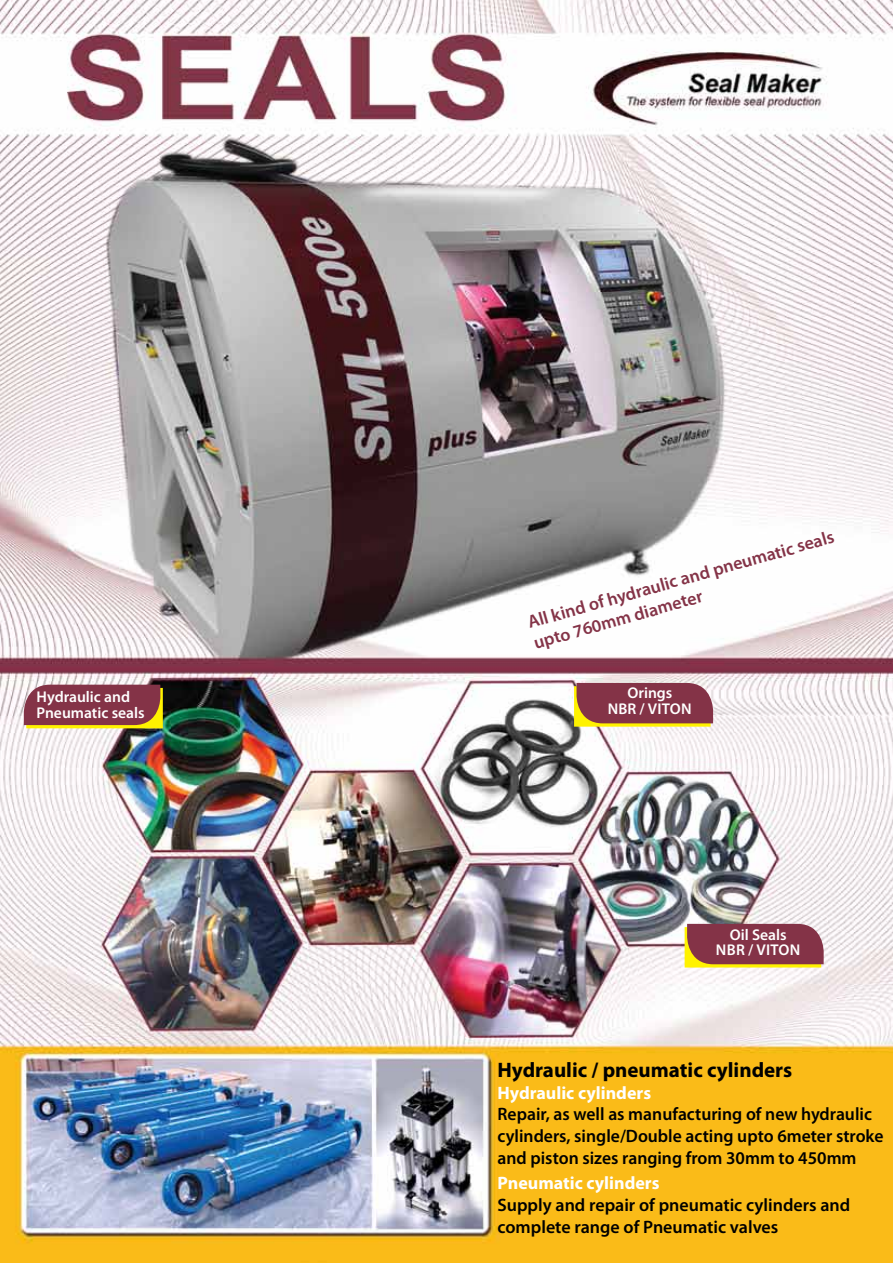
<style>
.page{position:relative;width:893px;height:1263px;background:#fff}
.page>*{position:absolute;margin:0;border:0;box-sizing:border-box;transform-origin:0 0}
.t1{font:700 21px "Myriad Pro";color:#000}
.t2{font:600 18px/21.6px "Myriad Pro";color:#000}
.t3{font:600 18px/21.3px "Myriad Pro";color:#843347}
.t4{font:700 18px "Myriad Pro";color:#fff}
.t5{font:600 15.6px/15.6px "Myriad Pro";color:#fff}
</style>
<div class="page">
<img style="left:0;top:0;width:893px;height:1263px">
<svg style="left:24px;top:685px;width:139px;height:43px;background:#934b43"></svg>
<svg style="left:574px;top:683px;width:139px;height:44px;background:#954e44"></svg>
<svg style="left:685px;top:924px;width:139px;height:43px;background:#934b44"></svg>
<p class="t3" style="left:525px;top:612px;width:319px;rotate:-16deg">All kind of hydraulic and pneumatic seals upto 760mm diameter</p>
<p class="t5" style="left:37px;top:689px;width:110px">Hydraulic and<br>Pneumatic seals</p>
<p class="t5" style="left:608px;top:685px;width:66px;text-indent:19px">Orings<br>NBR / Viton</p>
<p class="t5" style="left:716px;top:926px;width:72px;text-indent:14px">Oil Seals<br>Nbr / Viton</p>
<p class="t1" style="left:497px;top:1056px;width:296px">Hydraulic / pneumatic cylinders</p>
<p class="t4" style="left:497px;top:1081px;width:155px">Hydraulic cylinders</p>
<p class="t2" style="left:497px;top:1103px;width:388px">Repair, as well as manufacturing of new hydraulic cylinders, single/Double acting upto 6meter stroke and piston sizes ranging from 30mm to 450mm</p>
<p class="t4" style="left:497px;top:1171px;width:164px">Pneumatic cylinders</p>
<p class="t2" style="left:497px;top:1194px;width:354px">Supply and repair of pneumatic cylinders and complete range of Pneumatic valves</p>
</div>
